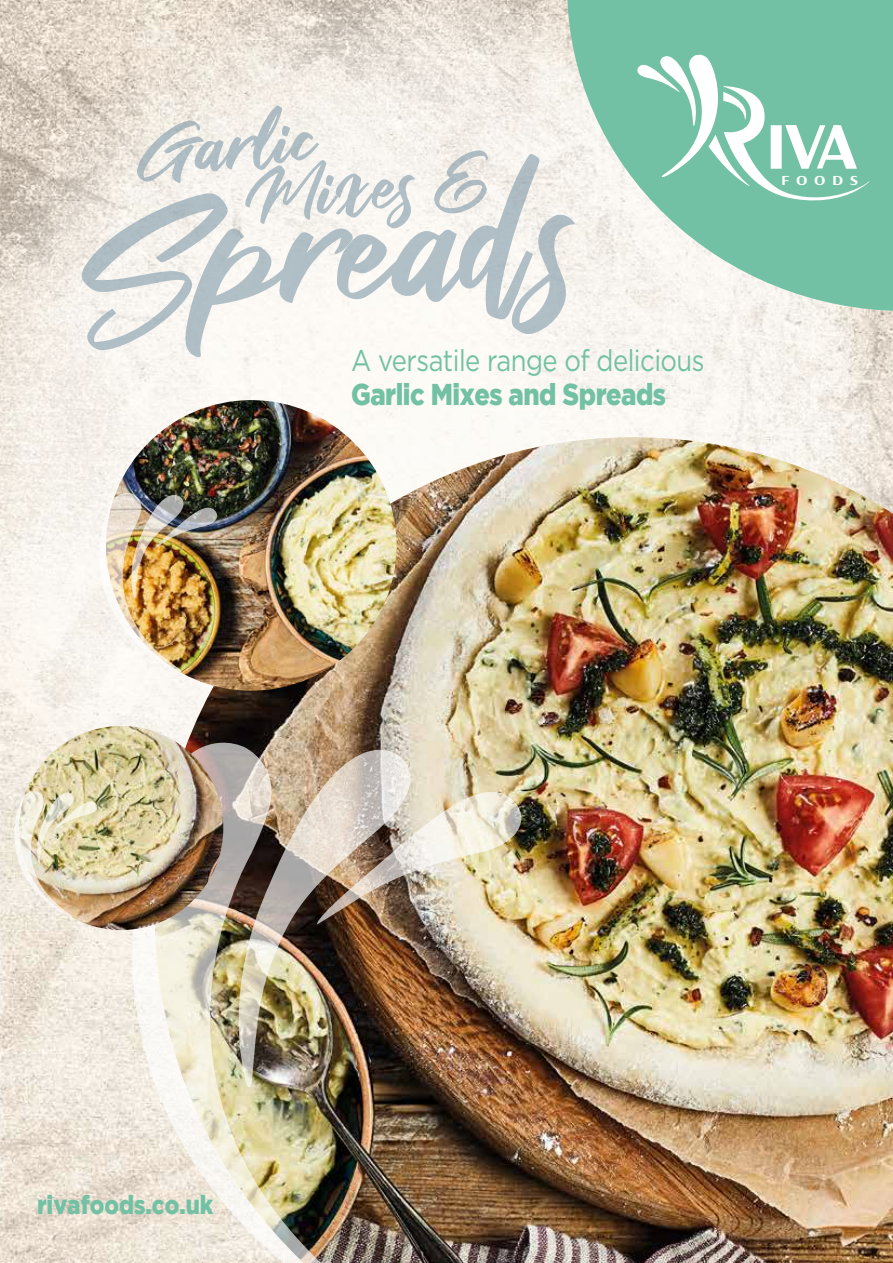
<style>
.page{position:relative;width:893px;height:1263px;background:#fff}
.page>*{position:absolute;margin:0;border:0;box-sizing:border-box;transform-origin:0 0}
.t1{font:30px "Gotham";letter-spacing:-.02em;color:#72c1a5;scale:.86 1}
.t2{font:900 30px "Gotham";letter-spacing:-.02em;color:#72c1a5;scale:.86 1}
.t3{font:900 26.1px "Gotham";color:#72c1a5;scale:.86 1}
.t4{font:700 13.8px "Arsenal";letter-spacing:.38em;color:#fff;scale:1.25 1}
</style>
<div class="page">
<img style="left:0;top:985px;width:132px;height:278px">
<img style="left:0;top:0;width:872px;height:985px">
<svg style="left:567px;top:0;width:305px;height:311px;fill:#72c1a5"></svg>
<svg style="left:636px;top:47px;width:234px;height:159px"></svg>
<img style="left:155px;top:437px;width:738px;height:826px">
<img style="left:418px;top:761px;width:103px;height:163px">
<img style="left:405px;top:743px;width:13px;height:345px">
<img style="left:132px;top:743px;width:273px;height:520px">
<img style="left:106px;top:400px;width:291px;height:291px;border-radius:145px">
<img style="left:99px;top:493px;width:118px;height:179px">
<img style="left:19px;top:726px;width:204px;height:204px;border-radius:102px">
<img style="left:14px;top:791px;width:83px;height:126px">
<svg style="left:82px;top:106px;width:493px;height:251px"></svg>
<img style="left:872px;top:0;width:21px;height:985px">
<p class="t1" style="left:351px;top:341px;width:412px">A versatile range of delicious</p>
<p class="t2" style="left:351px;top:377px;width:368px">Garlic Mixes and Spreads</p>
<p class="t4" style="left:781px;top:171px;width:63px">FOODS</p>
<p class="t3" style="left:37px;top:1189px;width:206px">rivafoods.co.uk</p>
</div>
